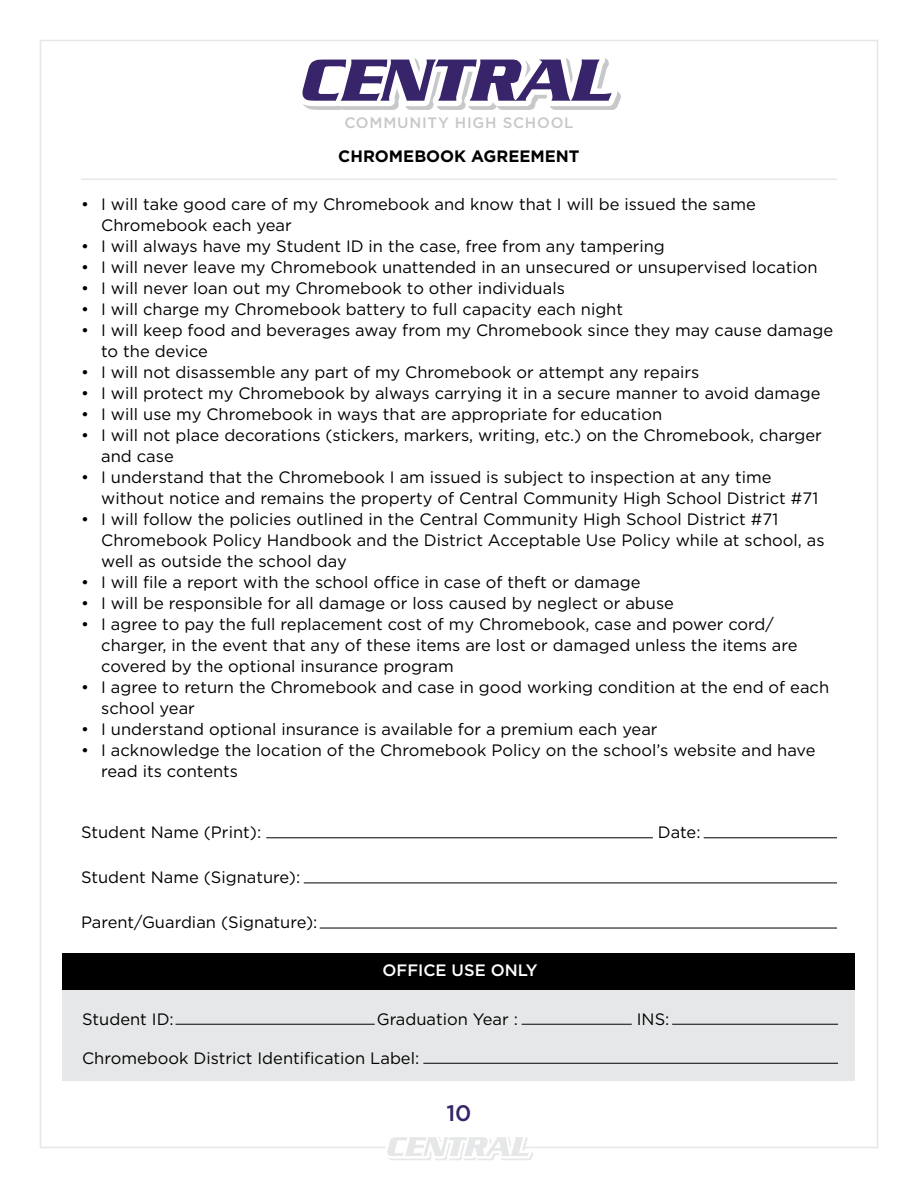
<style>
.page{position:relative;width:918px;height:1188px;background:#fff}
.page>*{position:absolute;margin:0;border:0;box-sizing:border-box;transform-origin:0 0}
.t1{font:500 22.5px "Gotham";color:#37246b}
.t2{font:16.5px/21px "Gotham";color:#000}
.t3{font:700 16.5px "Gotham";color:#000}
.t4{font:500 16.5px "Gotham";color:#fff}
.t5{font:500 15px "Gotham";letter-spacing:.05em;color:#c7c8ca}
</style>
<div class="page">
<svg style="left:385px;top:1137px;width:148px;height:23px"></svg>
<hr style="left:266px;top:837px;width:387px;height:1px;background:#000">
<hr style="left:704px;top:837px;width:133px;height:1px;background:#000">
<hr style="left:304px;top:883px;width:533px;height:1px;background:#000">
<hr style="left:320px;top:928px;width:517px;height:1px;background:#000">
<div style="left:63px;top:953px;width:792px;height:128px;background:#e6e7e8"></div>
<div style="left:63px;top:953px;width:792px;height:37px;background:#000"></div>
<hr style="left:176px;top:1024px;width:199px;height:1px;background:#000">
<hr style="left:522px;top:1024px;width:110px;height:1px;background:#000">
<hr style="left:672px;top:1024px;width:166px;height:1px;background:#000">
<hr style="left:423px;top:1063px;width:415px;height:1px;background:#000">
<svg style="left:302px;top:58px;width:319px;height:52px"></svg>
<hr style="left:81px;top:179px;width:756px;height:1px;background:#e6e7e8">
<p class="t5" style="left:344px;top:113px;width:231px">COMMUNITY HIGH SCHOOL</p>
<p class="t3" style="left:338px;top:145px;width:243px">CHROMEBOOK AGREEMENT</p>
<p class="t2" style="left:101px;top:194px;width:656px;text-indent:-20px">• I will take good care of my Chromebook and know that I will be issued the same<br>Chromebook each year</p>
<p class="t2" style="left:81px;top:236px;width:585px">• I will always have my Student ID in the case, free from any tampering</p>
<p class="t2" style="left:81px;top:257px;width:738px">• I will never leave my Chromebook unattended in an unsecured or unsupervised location</p>
<p class="t2" style="left:81px;top:278px;width:485px">• I will never loan out my Chromebook to other individuals</p>
<p class="t2" style="left:81px;top:299px;width:544px">• I will charge my Chromebook battery to full capacity each night</p>
<p class="t2" style="left:101px;top:320px;width:733px;text-indent:-20px">• I will keep food and beverages away from my Chromebook since they may cause damage to the device</p>
<p class="t2" style="left:81px;top:362px;width:620px">• I will not disassemble any part of my Chromebook or attempt any repairs</p>
<p class="t2" style="left:81px;top:383px;width:741px">• I will protect my Chromebook by always carrying it in a secure manner to avoid damage</p>
<p class="t2" style="left:81px;top:404px;width:583px">• I will use my Chromebook in ways that are appropriate for education</p>
<p class="t2" style="left:101px;top:425px;width:722px;text-indent:-20px">• I will not place decorations (stickers, markers, writing, etc.) on the Chromebook, charger and case</p>
<p class="t2" style="left:101px;top:467px;width:719px;text-indent:-20px">• I understand that the Chromebook I am issued is subject to inspection at any time without notice and remains the property of Central Community High School District #71</p>
<p class="t2" style="left:101px;top:509px;width:725px;text-indent:-20px">• I will follow the policies outlined in the Central Community High School District #71<br>Chromebook Policy Handbook and the District Acceptable Use Policy while at school, as well as outside the school day</p>
<p class="t2" style="left:81px;top:572px;width:561px">• I will file a report with the school office in case of theft or damage</p>
<p class="t2" style="left:81px;top:593px;width:595px">• I will be responsible for all damage or loss caused by neglect or abuse</p>
<p class="t2" style="left:101px;top:614px;width:698px;text-indent:-20px">• I agree to pay the full replacement cost of my Chromebook, case and power cord/ charger, in the event that any of these items are lost or damaged unless the items are covered by the optional insurance program</p>
<p class="t2" style="left:101px;top:677px;width:729px;text-indent:-20px">• I agree to return the Chromebook and case in good working condition at the end of each school year</p>
<p class="t2" style="left:81px;top:719px;width:578px">• I understand optional insurance is available for a premium each year</p>
<p class="t2" style="left:101px;top:740px;width:716px;text-indent:-20px">• I acknowledge the location of the Chromebook Policy on the school’s website and have read its contents</p>
<p class="t2" style="left:81px;top:821px;width:182px">Student Name (Print):</p>
<p class="t2" style="left:81px;top:866px;width:221px">Student Name (Signature):</p>
<p class="t2" style="left:81px;top:911px;width:238px">Parent/Guardian (Signature):</p>
<p class="t4" style="left:383px;top:960px;width:157px">OFFICE USE ONLY</p>
<p class="t2" style="left:658px;top:821px;width:44px">Date:</p>
<p class="t2" style="left:82px;top:1008px;width:93px">Student ID:</p>
<p class="t2" style="left:377px;top:1008px;width:143px">Graduation Year :</p>
<p class="t2" style="left:637px;top:1008px;width:34px">INS:</p>
<p class="t2" style="left:82px;top:1047px;width:339px">Chromebook District Identification Label:</p>
<h1 class="t1" style="left:446px;top:1098px;width:27px">10</h1>
</div>
